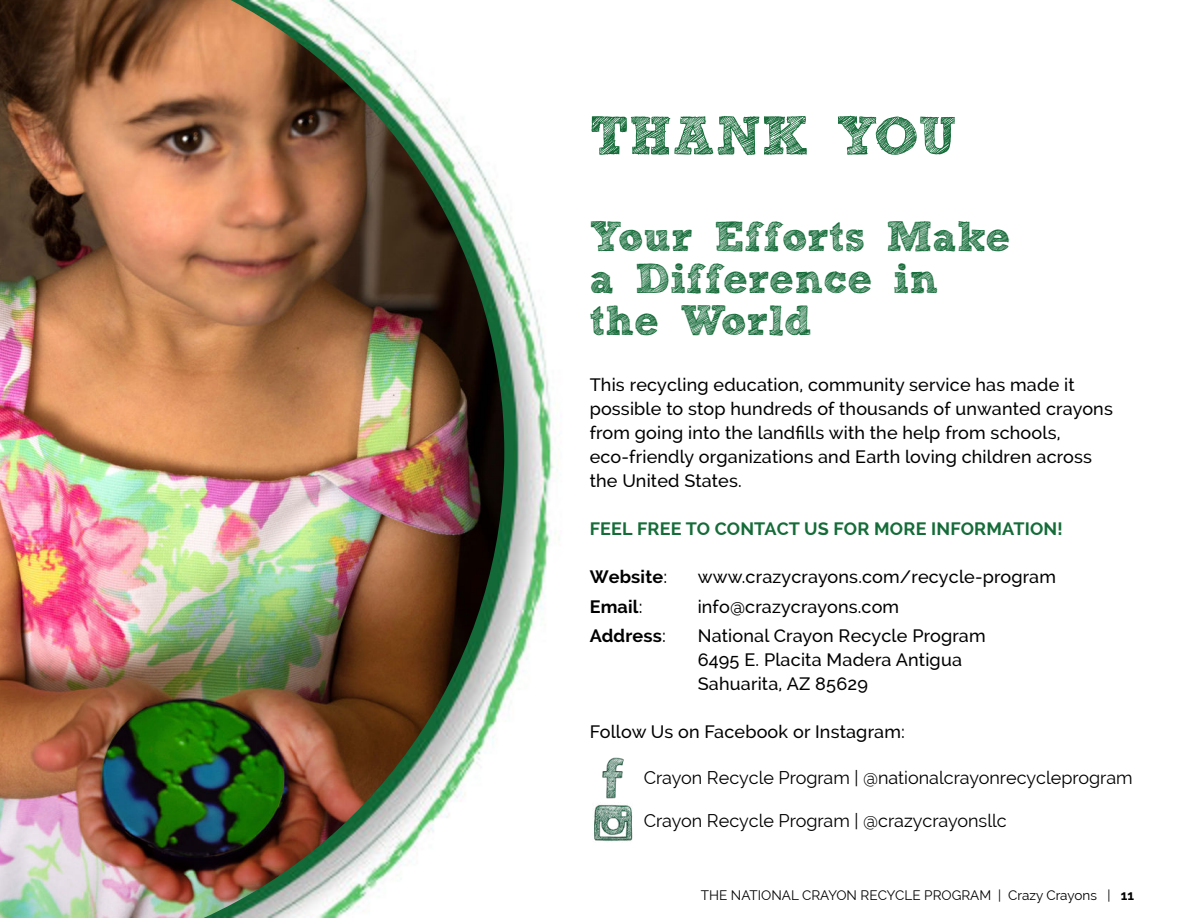
<style>
.page{position:relative;width:1188px;height:918px;background:#fff}
.page>*{position:absolute;margin:0;border:0;box-sizing:border-box;transform-origin:0 0}
.t1{font:700 54px "freeversion Sketch Block";color:#146b38}
.t2{font:700 42px/42px "freeversion Sketch Block";color:#146b38}
.t3{font:500 18px/24px "Raleway";letter-spacing:.01em;color:#000}
.t4{font:18px "Raleway";color:#000}
.t5{font:700 18px "Raleway";letter-spacing:.01em;color:#156c39}
.t6{font:700 18px "Raleway";letter-spacing:.01em;color:#000}
.t7{font:13.5px "Raleway";color:#000}
.s1{font-weight:500}
.s2{font-weight:700}
</style>
<div class="page">
<img style="left:504px;top:208px;width:111px;height:591px">
<img style="left:0;top:0;width:504px;height:918px">
<img style="left:592px;top:757px;width:32px;height:41px">
<img style="left:594px;top:804px;width:39px;height:37px">
<h1 class="t1" style="left:590px;top:116px;width:368px">THANK YOU</h1>
<h2 class="t2" style="left:590px;top:220px;width:423px">Your Efforts Make a Difference in the World฀</h2>
<p class="t3" style="left:590px;top:375px;width:525px">This recycling education, community service has made it possible to stop hundreds of thousands of unwanted crayons from going into the landfills with the help from schools, eco-friendly organizations and Earth loving children across the United States.</p>
<p class="t5" style="left:590px;top:522px;width:474px">FEEL FREE TO CONTACT US FOR MORE INFORMATION!</p>
<p class="t6" style="left:590px;top:570px;width:79px">Website<span class="s1">:</span></p>
<p class="t3" style="left:698px;top:567px;width:360px">www.crazycrayons.com/recycle-program</p>
<p class="t6" style="left:590px;top:599px;width:54px">Email<span class="s1">:</span></p>
<p class="t3" style="left:698px;top:596px;width:203px">info@crazycrayons.com</p>
<p class="t6" style="left:590px;top:629px;width:78px">Address<span class="s1">:</span></p>
<p class="t3" style="left:698px;top:625px;width:289px">National Crayon Recycle Program<br>6495 E. Placita Madera Antigua<br>Sahuarita, AZ 85629</p>
<p class="t3" style="left:590px;top:721px;width:317px">Follow Us on Facebook or Instagram:</p>
<p class="t4" style="left:644px;top:770px;width:491px">Crayon Recycle Program | @nationalcrayonrecycleprogram</p>
<p class="t4" style="left:644px;top:813px;width:365px">Crayon Recycle Program | @crazycrayonsllc</p>
<p class="t7" style="left:701px;top:889px;width:435px">THE NATIONAL CRAYON RECYCLE PROGRAM | Crazy Crayons | <span class="s2">11</span></p>
</div>
